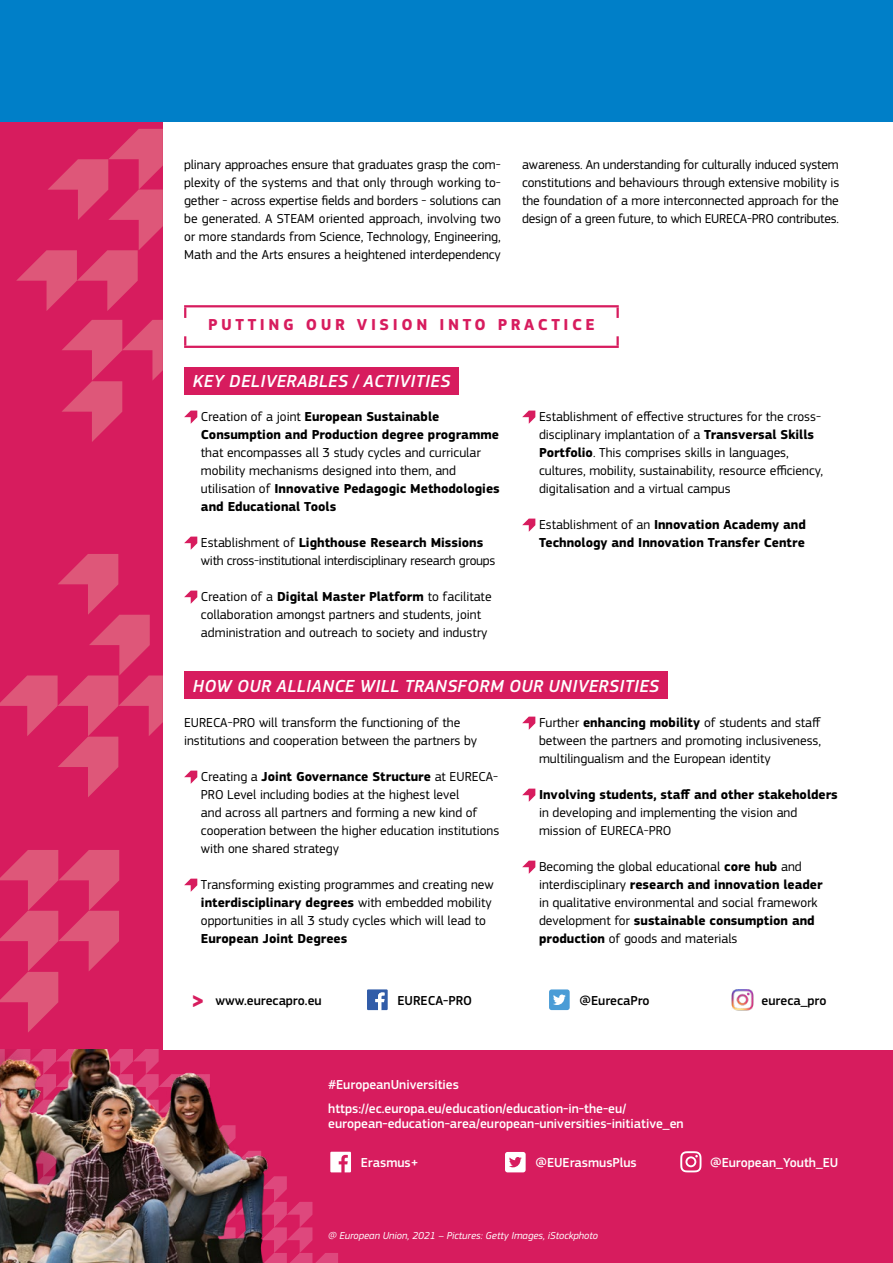
<style>
.page{position:relative;width:893px;height:1263px;background:#fff}
.page>*{position:absolute;margin:0;border:0;box-sizing:border-box;transform-origin:0 0}
.Social_media_body{font:900 21px "EC Square Sans Pro";color:#d71c5e}
.Title_h2{font:italic 500 18.15px "EC Square Sans Pro";letter-spacing:.02em;color:#fff}
.Title_h1{font:700 16.5px "EC Square Sans Pro";letter-spacing:.22em;color:#d71c5e}
.Body{font:13.5px/18px "EC Square Sans Pro";color:#000}
.Body_justified{font:13.5px/18px "EC Square Sans Pro";letter-spacing:-.005em;color:#000;text-align:justify}
.Social_media_body-2{font:500 13.5px/15px "EC Square Sans Pro";color:#fff}
.Body-2{font:13.5px/18px "EC Square Sans Pro";letter-spacing:-.02em;color:#000}
.Body-3{font:700 13.5px/18px "EC Square Sans Pro";color:#000}
.Social_media_body-3{font:500 13.5px "EC Square Sans Pro";color:#000}
.t1{font:italic 10.5px "EC Square Sans Pro";color:#fff}
.s1{font-weight:700}
.s2{font-weight:400}
</style>
<div class="page">
<div style="left:0;top:1051px;width:893px;height:212px;background:#d71c5e"></div>
<div style="left:0;top:0;width:163px;height:1153px;background:#d71c5e"></div>
<svg style="left:62px;top:320px;width:101px;height:122px"></svg>
<svg style="left:0;top:554px;width:163px;height:243px"></svg>
<svg style="left:0;top:850px;width:119px;height:182px"></svg>
<svg style="left:16px;top:129px;width:147px;height:182px"></svg>
<div style="left:0;top:0;width:893px;height:122px;background:#007fc8"></div>
<svg style="left:184px;top:336px;width:2px;height:10px"></svg>
<svg style="left:616px;top:336px;width:3px;height:10px"></svg>
<hr style="left:184px;top:346px;width:435px;height:2px;background:#d71c5e">
<hr style="left:184px;top:305px;width:435px;height:2px;background:#d71c5e">
<svg style="left:184px;top:307px;width:2px;height:11px"></svg>
<svg style="left:616px;top:307px;width:3px;height:11px"></svg>
<div style="left:184px;top:367px;width:275px;height:27px;background:#d71c5e"></div>
<svg style="left:184px;top:411px;width:13px;height:13px"></svg>
<svg style="left:184px;top:537px;width:13px;height:13px"></svg>
<svg style="left:184px;top:591px;width:13px;height:13px"></svg>
<svg style="left:522px;top:411px;width:13px;height:13px"></svg>
<svg style="left:522px;top:519px;width:13px;height:13px"></svg>
<div style="left:184px;top:672px;width:484px;height:27px;background:#d71c5e"></div>
<svg style="left:184px;top:771px;width:13px;height:13px"></svg>
<svg style="left:184px;top:879px;width:13px;height:13px"></svg>
<svg style="left:522px;top:717px;width:13px;height:13px"></svg>
<svg style="left:522px;top:789px;width:13px;height:13px"></svg>
<svg style="left:522px;top:861px;width:13px;height:13px"></svg>
<svg style="left:367px;top:989px;width:21px;height:21px"></svg>
<div style="left:549px;top:989px;width:21px;height:21px;background:#4a9cd6;border-radius:3px"></div>
<svg style="left:553px;top:994px;width:13px;height:11px"></svg>
<img style="left:731px;top:989px;width:22px;height:21px">
<img style="left:0;top:1049px;width:351px;height:214px">
<svg style="left:505px;top:1152px;width:21px;height:20px"></svg>
<svg style="left:680px;top:1151px;width:21px;height:21px"></svg>
<p class="Body_justified" style="left:184px;top:155px;width:318px">plinary approaches ensure that graduates grasp the com&shy;plexity of the systems and that only through working to&shy;gether - across expertise fields and borders - solutions can be generated. A STEAM oriented approach, involving two or more standards from Science, Technology, Engineering, Math and the Arts ensures a heightened interdependency</p>
<p class="Body_justified" style="left:522px;top:155px;width:319px">awareness. An understanding for culturally induced system constitutions and behaviours through extensive mobility is the foundation of a more interconnected approach for the design of a green future, to which EURECA-PRO contributes.</p>
<h1 class="Title_h1" style="left:208px;top:315px;width:388px">PUTTING OUR VISION INTO PRACTICE</h1>
<h2 class="Title_h2" style="left:193px;top:371px;width:259px">KEY DELIVERABLES / ACTIVITIES</h2>
<p class="Body" style="left:201px;top:407px;width:300px">Creation of a joint <span class="s1">European Sustainable Consumption and Production degree programme </span>that encompasses all 3 study cycles and curricular mobility mechanisms designed into them, and utilisation of <span class="s1">Innovative Pedagogic Methodologies and Educational Tools</span></p>
<p class="Body-2" style="left:201px;top:533px;width:296px">Establishment of <span class="s1">Lighthouse Research Missions </span>with cross-institutional interdisciplinary research groups</p>
<p class="Body" style="left:201px;top:587px;width:292px">Creation of a <span class="s1">Digital Master Platform</span> to facilitate collaboration amongst partners and students, joint administration and outreach to society and industry</p>
<p class="Body" style="left:539px;top:407px;width:286px">Establishment of effective structures for the cross&shy;disciplinary implantation of a <span class="s1">Transversal Skills Portfolio</span>. This comprises skills in languages, cultures, mobility, sustainability, resource efficiency, digitalisation and a virtual campus</p>
<p class="Body-3" style="left:539px;top:516px;width:268px"><span class="s2">Establishment of an</span> Innovation Academy and<br>Technology and Innovation Transfer Centre</p>
<h2 class="Title_h2" style="left:193px;top:675px;width:468px">HOW OUR ALLIANCE WILL TRANSFORM OUR UNIVERSITIES</h2>
<p class="Body" style="left:184px;top:713px;width:294px">EURECA-PRO will transform the functioning of the institutions and cooperation between the partners by</p>
<p class="Body" style="left:201px;top:767px;width:300px">Creating a <span class="s1">Joint Governance Structure</span> at EURECA-PRO Level including bodies at the highest level<br>and across all partners and forming a new kind of cooperation between the higher education institutions with one shared strategy</p>
<p class="Body" style="left:201px;top:875px;width:294px">Transforming existing programmes and creating new <span class="s1">interdisciplinary degrees</span> with embedded mobility opportunities in all 3 study cycles which will lead to <span class="s1">European Joint Degrees</span></p>
<p class="Body" style="left:539px;top:713px;width:284px;text-align:justify">Further <span class="s1">enhancing mobility</span> of students and staff between the partners and promoting inclusiveness, multilingualism and the European identity</p>
<p class="Body" style="left:539px;top:785px;width:300px"><span class="s1">Involving students, staff and other stakeholders </span>in developing and implementing the vision and mission of EURECA-PRO</p>
<p class="Body" style="left:539px;top:857px;width:285px">Becoming the global educational <span class="s1">core hub</span> and interdisciplinary <span class="s1">research and innovation leader </span>in qualitative environmental and social framework development for <span class="s1">sustainable consumption and production</span> of goods and materials</p>
<p class="Social_media_body" style="left:192px;top:988px;width:14px">&gt;</p>
<p class="Social_media_body-3" style="left:215px;top:992px;width:108px">www.eurecapro.eu</p>
<p class="Social_media_body-3" style="left:397px;top:992px;width:76px">EURECA-PRO</p>
<p class="Social_media_body-3" style="left:579px;top:992px;width:72px">@EurecaPro</p>
<p class="Social_media_body-3" style="left:761px;top:992px;width:66px">eureca_pro</p>
<p class="Social_media_body-2" style="left:328px;top:1077px;width:132px">#EuropeanUniversities</p>
<p class="Social_media_body-2" style="left:328px;top:1101px;width:357px">https://ec.europa.eu/education/education-in-the-eu/ european-education-area/european-universities-initiative_en</p>
<p class="Social_media_body-2" style="left:361px;top:1155px;width:59px">Erasmus+</p>
<p class="Social_media_body-2" style="left:535px;top:1155px;width:103px">@EUErasmusPlus</p>
<p class="Social_media_body-2" style="left:710px;top:1155px;width:130px">@European_Youth_EU</p>
<p class="t1" style="left:328px;top:1229px;width:271px">@ European Union, 2021 – Pictures: Getty Images, iStockphoto</p>
</div>
